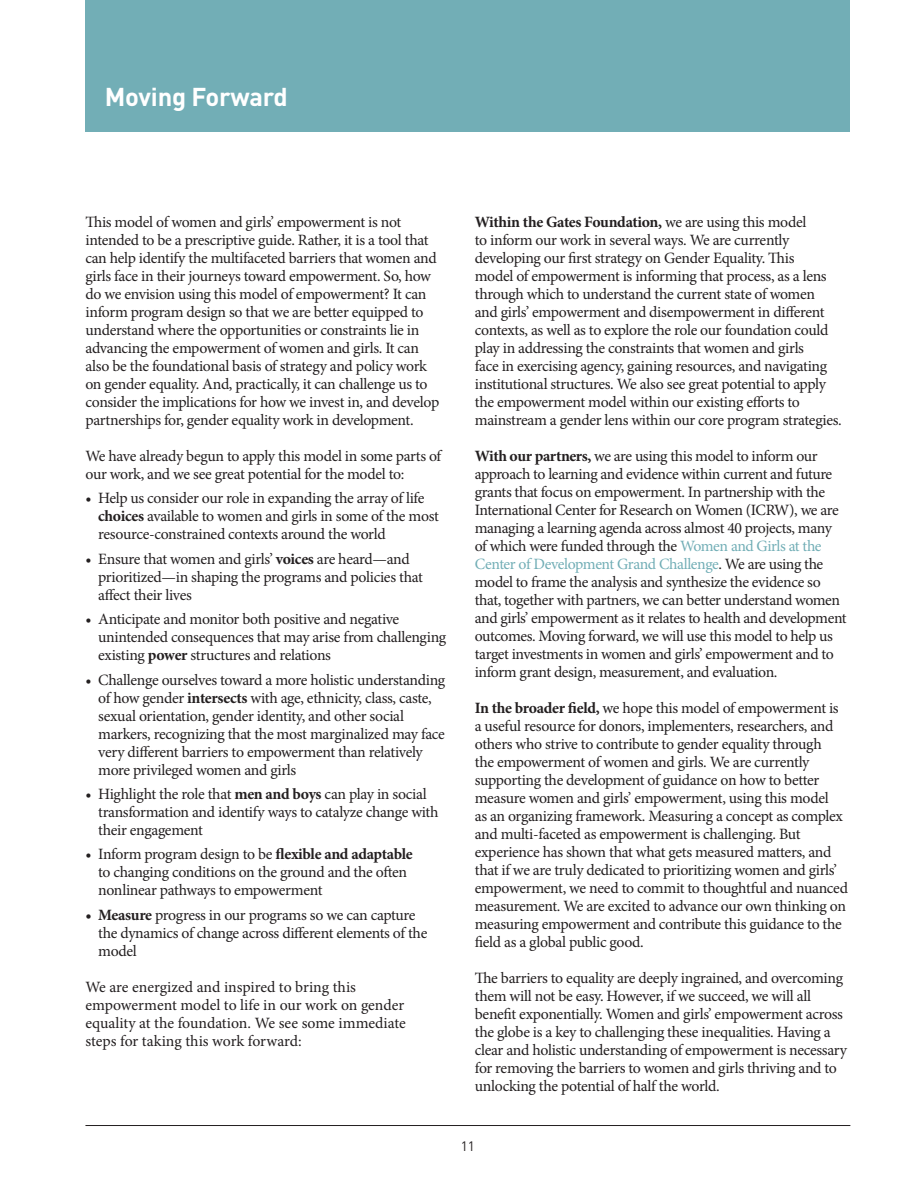
<style>
.page{position:relative;width:918px;height:1188px;background:#fff}
.page>*{position:absolute;margin:0;border:0;box-sizing:border-box;transform-origin:0 0}
.t1{font:700 25.5px "DIN";letter-spacing:-.01em;color:#fff}
.t2{font:15.75px/18px "Minion Pro";letter-spacing:-.025em;color:#231f20}
.t3{font:15.75px/18px "Minion Pro";letter-spacing:-.005em;color:#231f20}
.t4{font:13.5px "DIN";color:#231f20}
.s1{font-weight:700}
.s2{color:#72aeb6}
</style>
<div class="page">
<hr style="left:85px;top:1125px;width:765px;height:1px;background:#231f20">
<div style="left:85px;top:0;width:765px;height:131px;background:#72aeb6"></div>
<h1 class="t1" style="left:105px;top:80px;width:184px">Moving Forward</h1>
<p class="t2" style="left:85px;top:213px;width:355px">This model of women and girls’ empowerment is not intended to be a prescriptive guide. Rather, it is a tool that can help identify the multifaceted barriers that women and girls face in their journeys toward empowerment. So, how do we envision using this model of empowerment? It can inform program design so that we are better equipped to understand where the opportunities or constraints lie in advancing the empowerment of women and girls. It can also be the foundational basis of strategy and policy work on gender equality. And, practically, it can challenge us to consider the implications for how we invest in, and develop partnerships for, gender equality work in development.</p>
<p class="t2" style="left:85px;top:447px;width:357px">We have already begun to apply this model in some parts of our work, and we see great potential for the model to:</p>
<p class="t2" style="left:98px;top:489px;width:342px;text-indent:-13px">• Help us consider our role in expanding the array of life <span class="s1">choices</span> available to women and girls in some of the most resource-constrained contexts around the world</p>
<p class="t2" style="left:98px;top:550px;width:326px;text-indent:-13px">• Ensure that women and girls’ <span class="s1">voices</span> are heard—and prioritized—in shaping the programs and policies that affect their lives</p>
<p class="t2" style="left:98px;top:610px;width:350px;text-indent:-13px">• Anticipate and monitor both positive and negative unintended consequences that may arise from challenging existing <span class="s1">power</span> structures and relations</p>
<p class="t2" style="left:98px;top:671px;width:349px;text-indent:-13px">• Challenge ourselves toward a more holistic understanding of how gender <span class="s1">intersects</span> with age, ethnicity, class, caste, sexual orientation, gender identity, and other social markers, recognizing that the most marginalized may face very different barriers to empowerment than relatively more privileged women and girls</p>
<p class="t2" style="left:98px;top:785px;width:342px;text-indent:-13px">• Highlight the role that <span class="s1">men and boys</span> can play in social transformation and identify ways to catalyze change with their engagement</p>
<p class="t2" style="left:98px;top:845px;width:316px;text-indent:-13px">• Inform program design to be <span class="s1">flexible and adaptable </span>to changing conditions on the ground and the often nonlinear pathways to empowerment</p>
<p class="t2" style="left:98px;top:906px;width:331px;text-indent:-13px"><span class="s1">• Measure</span> progress in our programs so we can capture the dynamics of change across different elements of the model</p>
<p class="t3" style="left:85px;top:978px;width:322px">We are energized and inspired to bring this empowerment model to life in our work on gender equality at the foundation. We see some immediate steps for taking this work forward:</p>
<p class="t2" style="left:475px;top:213px;width:369px"><span class="s1">Within the Gates Foundation,</span> we are using this model<br>to inform our work in several ways. We are currently developing our first strategy on Gender Equality. This<br>model of empowerment is informing that process, as a lens through which to understand the current state of women and girls’ empowerment and disempowerment in different contexts, as well as to explore the role our foundation could play in addressing the constraints that women and girls<br>face in exercising agency, gaining resources, and navigating institutional structures. We also see great potential to apply the empowerment model within our existing efforts to mainstream a gender lens within our core program strategies.</p>
<p class="t2" style="left:475px;top:447px;width:373px"><span class="s1">With our partners,</span> we are using this model to inform our approach to learning and evidence within current and future grants that focus on empowerment. In partnership with the International Center for Research on Women (ICRW), we are managing a learning agenda across almost 40 projects, many of which were funded through the <span class="s2">Women and Girls at the Center of Development Grand Challenge</span>. We are using the model to frame the analysis and synthesize the evidence so that, together with partners, we can better understand women and girls’ empowerment as it relates to health and development outcomes. Moving forward, we will use this model to help us target investments in women and girls’ empowerment and to inform grant design, measurement, and evaluation.</p>
<p class="t2" style="left:475px;top:699px;width:375px"><span class="s1">In the broader field,</span> we hope this model of empowerment is a useful resource for donors, implementers, researchers, and others who strive to contribute to gender equality through<br>the empowerment of women and girls. We are currently supporting the development of guidance on how to better measure women and girls’ empowerment, using this model<br>as an organizing framework. Measuring a concept as complex and multi-faceted as empowerment is challenging. But experience has shown that what gets measured matters, and that if we are truly dedicated to prioritizing women and girls’ empowerment, we need to commit to thoughtful and nuanced measurement. We are excited to advance our own thinking on measuring empowerment and contribute this guidance to the field as a global public good.</p>
<p class="t2" style="left:475px;top:969px;width:374px">The barriers to equality are deeply ingrained, and overcoming them will not be easy. However, if we succeed, we will all benefit exponentially. Women and girls’ empowerment across the globe is a key to challenging these inequalities. Having a clear and holistic understanding of empowerment is necessary for removing the barriers to women and girls thriving and to unlocking the potential of half the world.</p>
<p class="t4" style="left:461px;top:1138px;width:16px">11</p>
</div>
